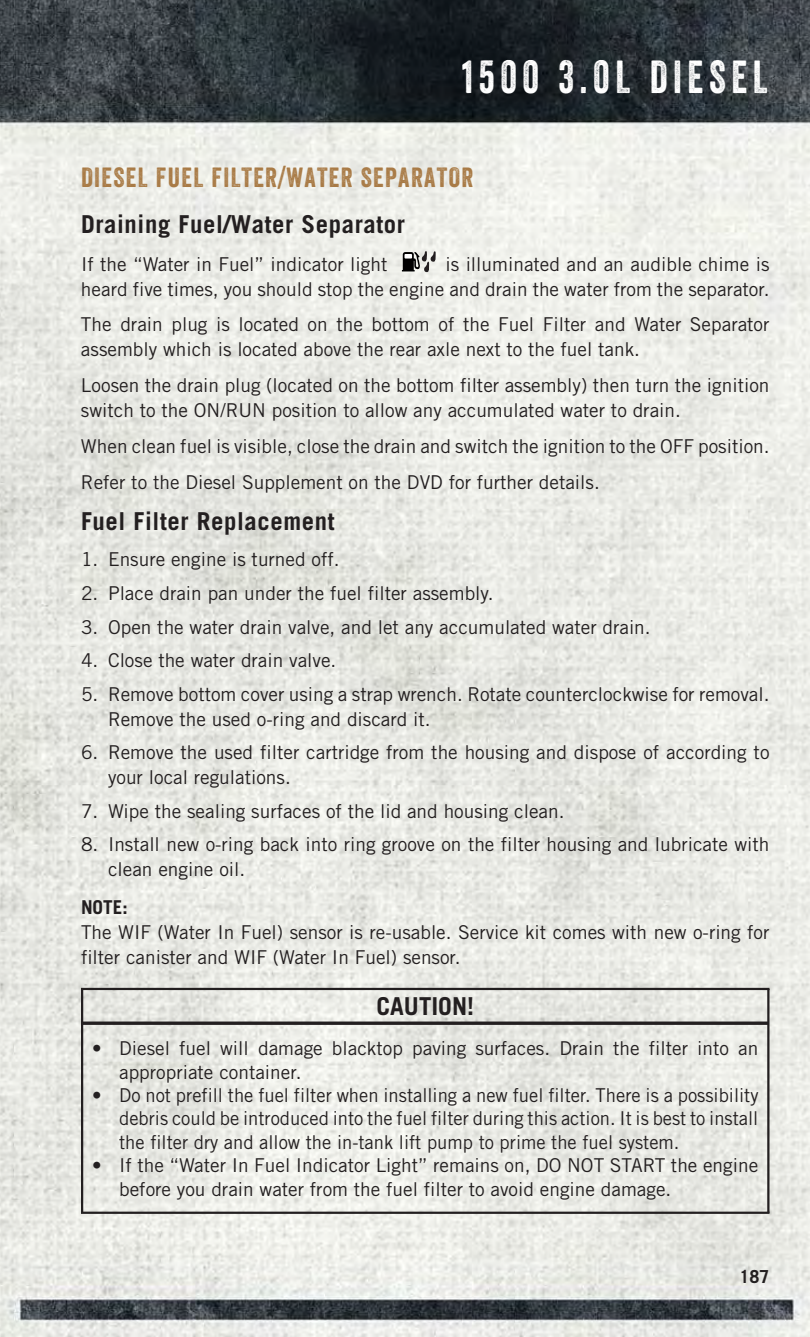
<style>
.page{position:relative;width:810px;height:1337px;background:#fff}
.page>*{position:absolute;margin:0;border:0;box-sizing:border-box;transform-origin:0 0}
.t1{font:45px "Veneer";letter-spacing:.14em;color:#fff;scale:.9 1}
.t2{font:27px "Veneer";letter-spacing:.05em;color:#a97b46}
.t3{font:700 24.75px "Trade Gothic LT Std";letter-spacing:.025em;color:#231f20}
.t4{font:700 24.75px "Trade Gothic LT Std";color:#231f20}
.t5{font:19.12px/24.8px "Trade Gothic LT Std";color:#231f20}
.t6{font:700 19.12px "Trade Gothic LT Std";color:#231f20}
.t7{font:700 18px "Trade Gothic LT Std";color:#231f20}
</style>
<div class="page">
<img style="left:0;top:0;width:810px;height:1336px">
<svg style="left:402px;top:249px;width:34px;height:25px"></svg>
<svg style="left:83px;top:1021px;width:684px;height:4px;background:#413e3e"></svg>
<hr style="left:81px;top:987px;width:689px;height:3px;background:#231f20">
<hr style="left:767px;top:989px;width:2px;height:223px;background:#231f20">
<hr style="left:81px;top:1211px;width:689px;height:2px;background:#231f20">
<hr style="left:81px;top:989px;width:2px;height:223px;background:#231f20">
<h1 class="t1" style="left:462px;top:51px;width:341px">1500 3.0L DIESEL</h1>
<h2 class="t2" style="left:81px;top:161px;width:394px">DIESEL FUEL FILTER/WATER SEPARATOR</h2>
<p class="t3" style="left:81px;top:215px;width:326px">Draining Fuel/Water Separator</p>
<p class="t5" style="left:81px;top:253px;width:308px">If the “Water in Fuel” indicator light</p>
<p class="t5" style="left:81px;top:253px;width:690px;text-align:right">is illuminated and an audible chime is<br>heard five times, you should stop the engine and drain the water from the separator.</p>
<p class="t5" style="left:81px;top:314px;width:690px">The drain plug is located on the bottom of the Fuel Filter and Water Separator assembly which is located above the rear axle next to the fuel tank.</p>
<p class="t5" style="left:81px;top:375px;width:690px">Loosen the drain plug (located on the bottom filter assembly) then turn the ignition switch to the ON/RUN position to allow any accumulated water to drain.</p>
<p class="t5" style="left:81px;top:429px;width:690px;line-height:36px">When clean fuel is visible, close the drain and switch the ignition to the OFF position.<br>Refer to the Diesel Supplement on the DVD for further details.</p>
<p class="t3" style="left:81px;top:512px;width:255px">Fuel Filter Replacement</p>
<p class="t5" style="left:81px;top:549px;width:260px">1. Ensure engine is turned off.</p>
<p class="t5" style="left:81px;top:582px;width:414px">2. Place drain pan under the fuel filter assembly.</p>
<p class="t5" style="left:81px;top:616px;width:571px">3. Open the water drain valve, and let any accumulated water drain.</p>
<p class="t5" style="left:81px;top:650px;width:257px">4. Close the water drain valve.</p>
<p class="t5" style="left:108px;top:683px;width:663px;text-indent:-27px">5. Remove bottom cover using a strap wrench. Rotate counterclockwise for removal.<br>Remove the used o-ring and discard it.</p>
<p class="t5" style="left:108px;top:742px;width:663px;text-indent:-27px">6. Remove the used filter cartridge from the housing and dispose of according to your local regulations.</p>
<p class="t5" style="left:81px;top:800px;width:485px">7. Wipe the sealing surfaces of the lid and housing clean.</p>
<p class="t5" style="left:108px;top:834px;width:663px;text-indent:-27px">8. Install new o-ring back into ring groove on the filter housing and lubricate with clean engine oil.</p>
<p class="t6" style="left:81px;top:900px;width:48px">NOTE:</p>
<p class="t5" style="left:81px;top:921px;width:690px">The WIF (Water In Fuel) sensor is re-usable. Service kit comes with new o-ring for filter canister and WIF (Water In Fuel) sensor.</p>
<p class="t4" style="left:377px;top:997px;width:99px">CAUTION!</p>
<p class="t5" style="left:119px;top:1038px;width:641px;line-height:23.6px;text-indent:-27px">• Diesel fuel will damage blacktop paving surfaces. Drain the filter into an appropriate container.</p>
<p class="t5" style="left:119px;top:1084px;width:641px;line-height:23.6px;text-align:justify;text-indent:-27px">• Do not prefill the fuel filter when installing a new fuel filter. There is a possibility debris could be introduced into the fuel filter during this action. It is best to install the filter dry and allow the in-tank lift pump to prime the fuel system.</p>
<p class="t5" style="left:119px;top:1155px;width:641px;line-height:23.6px;text-indent:-27px">• If the “Water In Fuel Indicator Light” remains on, DO NOT START the engine before you drain water from the fuel filter to avoid engine damage.</p>
<p class="t7" style="left:740px;top:1269px;width:31px">187</p>
</div>
